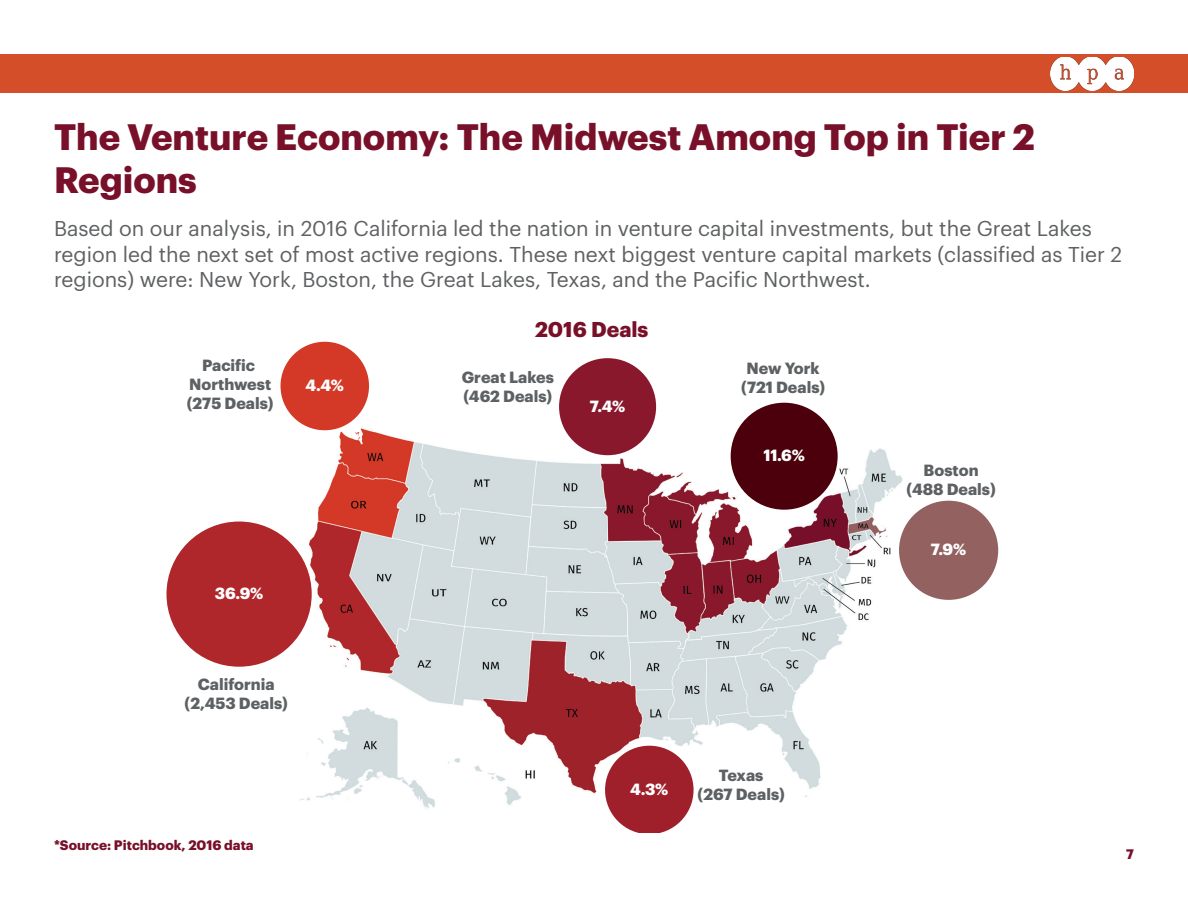
<style>
.page{position:relative;width:1188px;height:918px;background:#fff}
.page>*{position:absolute;margin:0;border:0;box-sizing:border-box;transform-origin:0 0}
.t1{font:700 36px/43.2px "Graphik";color:#79102a}
.t2{font:21px/25.2px "Graphik";color:#5e6062}
.t3{font:700 21px "Graphik";color:#79102a}
.t4{font:700 15.9px/19px "Graphik";color:#5d6163;text-align:center}
.t5{font:700 15.9px "Graphik";color:#fff}
.t6{font:700 13.5px "Graphik";color:#79102a}
</style>
<div class="page">
<img style="left:268px;top:398px;width:710px;height:410px">
<div style="left:559px;top:358px;width:97px;height:97px;background:#89182d;border-radius:50%"></div>
<div style="left:899px;top:501px;width:99px;height:99px;background:#926160;border-radius:50%"></div>
<div style="left:731px;top:403px;width:107px;height:107px;background:#4b000c;border-radius:50%"></div>
<svg style="left:605px;top:746px;width:89px;height:86px"></svg>
<div style="left:281px;top:342px;width:88px;height:88px;background:#d43927;border-radius:50%"></div>
<div style="left:166px;top:522px;width:146px;height:145px;background:#af272b;border-radius:50%"></div>
<div style="left:0;top:54px;width:1188px;height:38px;background:#d44e29"></div>
<img style="left:1051px;top:57px;width:83px;height:33px">
<h1 class="t1" style="left:54px;top:112px;width:983px">The Venture Economy: The Midwest Among Top in Tier 2<br>Regions</h1>
<p class="t2" style="left:54px;top:215px;width:1070px">Based on our analysis, in 2016 California led the nation in venture capital investments, but the Great Lakes region led the next set of most active regions. These next biggest venture capital markets (classified as Tier 2 regions) were: New York, Boston, the Great Lakes, Texas, and the Pacific Northwest.</p>
<p class="t4" style="left:187px;top:354px;width:88px">Pacific<br>Northwest (275 Deals)</p>
<p class="t5" style="left:305px;top:373px;width:40px">4.4%</p>
<p class="t5" style="left:215px;top:581px;width:50px">36.9%</p>
<p class="t4" style="left:185px;top:673px;width:105px">California (2,453 Deals)</p>
<p class="t6" style="left:54px;top:834px;width:201px">*Source: Pitchbook, 2016 data</p>
<p class="t3" style="left:535px;top:313px;width:115px">2016 Deals</p>
<p class="t4" style="left:462px;top:367px;width:94px;text-align:left">Great Lakes (462 Deals)</p>
<p class="t4" style="left:741px;top:357px;width:85px">New York (721 Deals)</p>
<p class="t5" style="left:590px;top:394px;width:37px">7.4%</p>
<p class="t5" style="left:763px;top:443px;width:43px">11.6%</p>
<p class="t4" style="left:907px;top:459px;width:91px">Boston (488 Deals)</p>
<p class="t5" style="left:931px;top:537px;width:37px">7.9%</p>
<p class="t5" style="left:630px;top:777px;width:40px">4.3%</p>
<p class="t4" style="left:698px;top:764px;width:89px">Texas<br>(267 Deals)</p>
<p class="t6" style="left:1126px;top:844px;width:9px">7</p>
</div>
